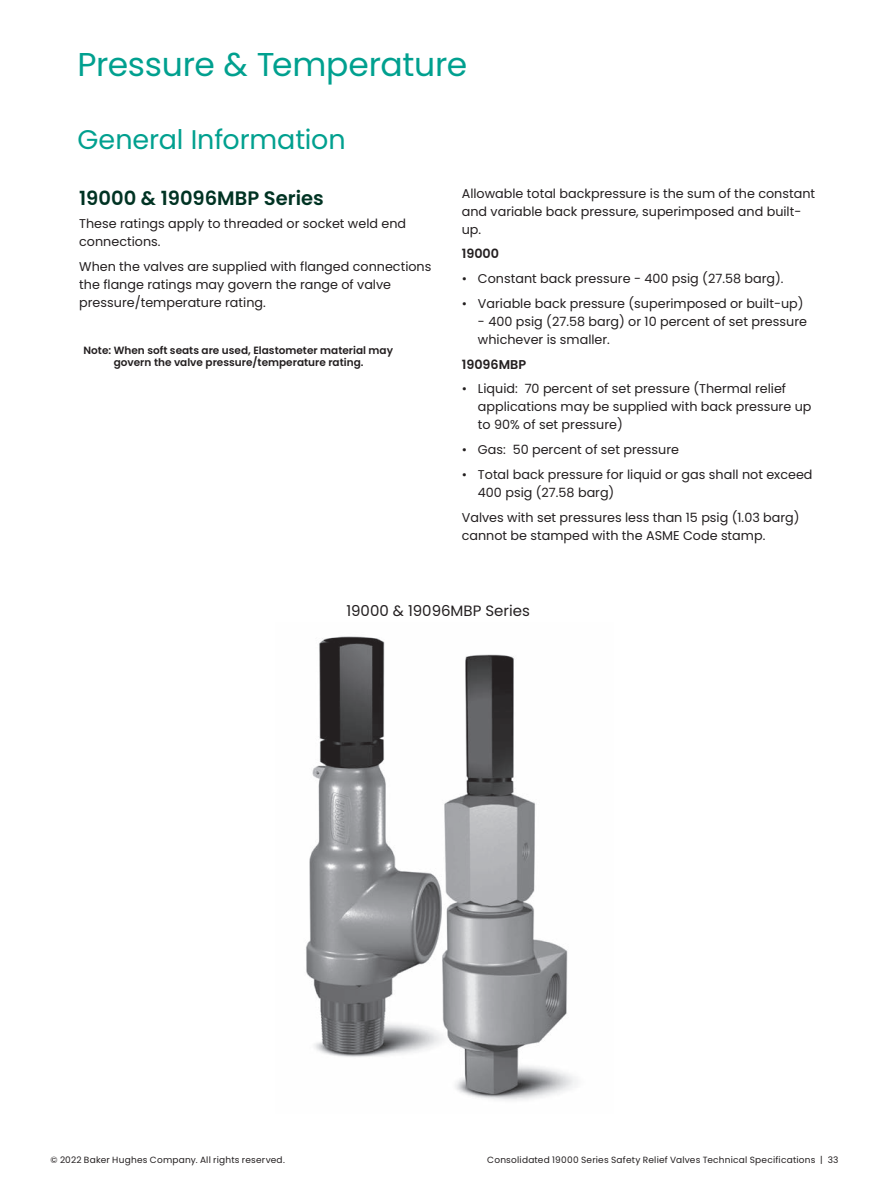
<style>
.page{position:relative;width:891px;height:1188px;background:#fff}
.page>*{position:absolute;margin:0;border:0;box-sizing:border-box;transform-origin:0 0}
.Header_copy{font:33px "Poppins";letter-spacing:-.01em;color:#00a08f}
.Sub_Heading_copy{font:27px "Poppins";letter-spacing:-.005em;color:#00a08f}
._8_5_pt-body_text_co{font:600 19.5px "Poppins";color:#003323}
._8_5_pt-body_text_co-2{font:15px "Poppins";color:#231f20}
._8_5_pt-body_text_co-3{font:12.75px/18px "Poppins";color:#231f20}
._8_5_pt-body_text_co-4{font:600 12.75px "Poppins";color:#231f20}
._8_5_pt-body_text_co-5{font:600 10.5px/12px "Poppins";color:#231f20;text-align:center}
.t1{font:9px "Poppins";letter-spacing:.025em;color:#231f20}
</style>
<div class="page">
<img style="left:306px;top:636px;width:271px;height:464px">
<p class="Header_copy" style="left:78px;top:45px;width:391px">Pressure &amp; Temperature</p>
<p class="Sub_Heading_copy" style="left:78px;top:124px;width:270px">General Information</p>
<p class="_8_5_pt-body_text_co" style="left:79px;top:187px;width:246px">19000 &amp; 19096MBP Series</p>
<p class="_8_5_pt-body_text_co-3" style="left:79px;top:215px;width:328px">These ratings apply to threaded or socket weld end connections.</p>
<p class="_8_5_pt-body_text_co-3" style="left:79px;top:258px;width:354px">When the valves are supplied with flanged connections the flange ratings may govern the range of valve pressure/temperature rating.</p>
<p class="_8_5_pt-body_text_co-5" style="left:84px;top:345px;width:311px">Note: When soft seats are used, Elastometer material may govern the valve pressure/temperature rating.</p>
<p class="_8_5_pt-body_text_co-3" style="left:462px;top:184px;width:355px">Allowable total backpressure is the sum of the constant and variable back pressure, superimposed and built&shy;up.</p>
<p class="_8_5_pt-body_text_co-4" style="left:462px;top:247px;width:39px">19000</p>
<p class="_8_5_pt-body_text_co-3" style="left:462px;top:270px;width:323px">• Constant back pressure - 400 psig (27.58 barg).</p>
<p class="_8_5_pt-body_text_co-3" style="left:462px;top:295px;width:343px">• Variable back pressure (superimposed or built-up)</p>
<p class="_8_5_pt-body_text_co-3" style="left:478px;top:313px;width:331px">- 400 psig (27.58 barg) or 10 percent of set pressure whichever is smaller.</p>
<p class="_8_5_pt-body_text_co-4" style="left:462px;top:357px;width:66px">19096MBP</p>
<p class="_8_5_pt-body_text_co-3" style="left:478px;top:380px;width:335px;text-indent:-16px">• Liquid: 70 percent of set pressure (Thermal relief applications may be supplied with back pressure up to 90% of set pressure)</p>
<p class="_8_5_pt-body_text_co-3" style="left:462px;top:441px;width:219px">• Gas: 50 percent of set pressure</p>
<p class="_8_5_pt-body_text_co-3" style="left:478px;top:466px;width:336px;text-indent:-16px">• Total back pressure for liquid or gas shall not exceed<br>400 psig (27.58 barg)</p>
<p class="_8_5_pt-body_text_co-3" style="left:462px;top:508px;width:339px">Valves with set pressures less than 15 psig (1.03 barg) cannot be stamped with the ASME Code stamp.</p>
<p class="_8_5_pt-body_text_co-2" style="left:346px;top:602px;width:185px">19000 &amp; 19096MBP Series</p>
<p class="t1" style="left:50px;top:1155px;width:236px">© 2022 Baker Hughes Company. All rights reserved.</p>
<p class="t1" style="left:487px;top:1155px;width:353px">Consolidated 19000 Series Safety Relief Valves Technical Specifications | 33</p>
</div>
